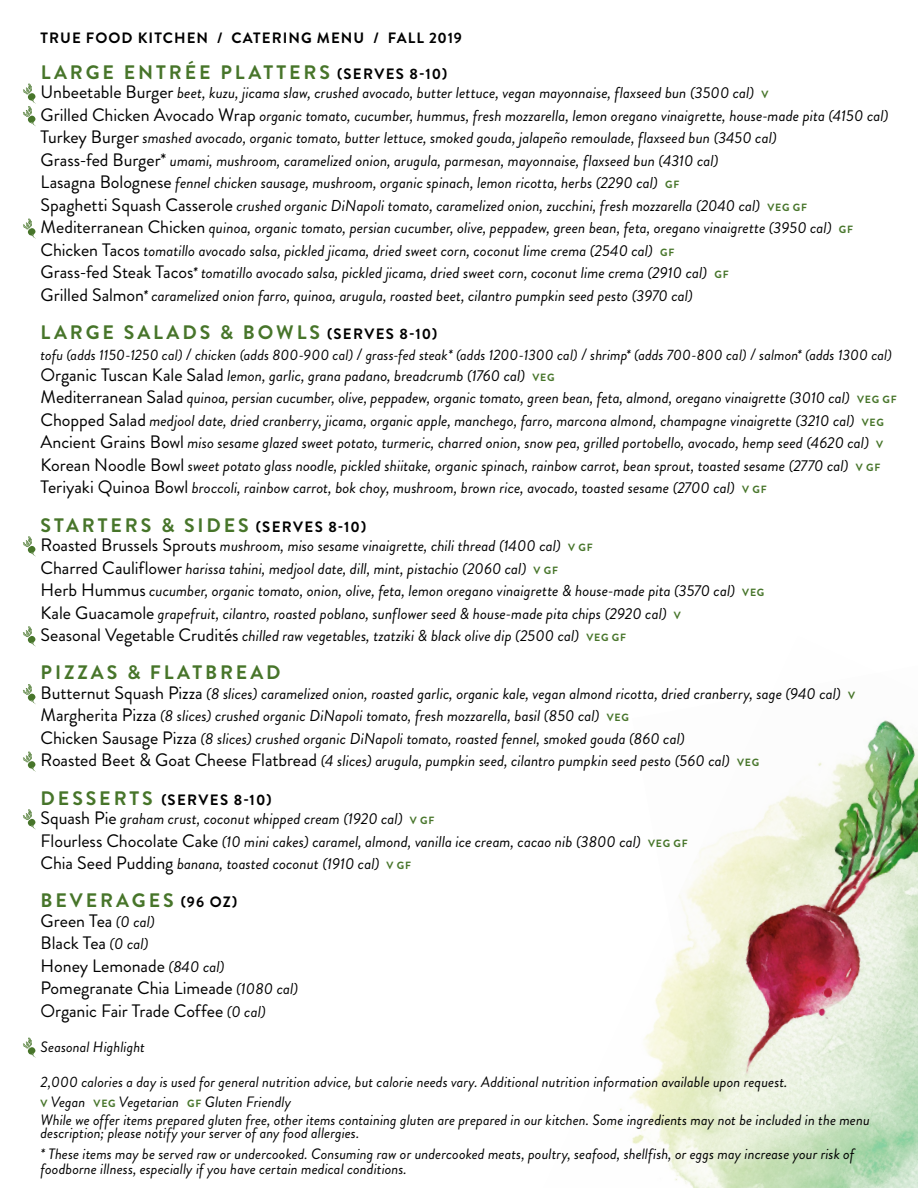
<style>
.page{position:relative;width:918px;height:1188px;background:#fff}
.page>*{position:absolute;margin:0;border:0;box-sizing:border-box;transform-origin:0 0}
.t1{font:700 19.5px "Brandon Grotesque";letter-spacing:.15em;color:#47752a}
.t2{font:18px/22.5px "Brandon Grotesque";letter-spacing:-.005em;color:#000}
.t3{font:italic 15.75px/22.5px "Brandon Grotesque";color:#000}
.t4{font:italic 15px/19.5px "Brandon Grotesque";letter-spacing:.005em;color:#000}
.t5{font:700 15px "Brandon Grotesque";letter-spacing:.07em;color:#000}
.t6{font:700 15px "Brandon Grotesque";letter-spacing:.09em;color:#000}
.s1{font-size:15px;color:#000}
.s2{font-style:normal;font-size:18px}
.s3{font-weight:700;font-style:normal;font-size:10.5px;color:#47752a}
.s4{font-size:16.5px}
.s5{font-size:19.5px;color:#47752a}
.s6{font-style:italic;font-size:15.75px}
</style>
<div class="page">
<img style="left:613px;top:1096px;width:305px;height:92px">
<img style="left:632px;top:720px;width:286px;height:378px">
<svg style="left:23px;top:83px;width:13px;height:44px"></svg>
<svg style="left:23px;top:218px;width:13px;height:21px"></svg>
<svg style="left:23px;top:536px;width:13px;height:21px"></svg>
<svg style="left:23px;top:626px;width:13px;height:21px"></svg>
<svg style="left:23px;top:684px;width:13px;height:21px"></svg>
<svg style="left:23px;top:751px;width:13px;height:21px"></svg>
<svg style="left:23px;top:809px;width:13px;height:21px"></svg>
<svg style="left:23px;top:1038px;width:13px;height:20px"></svg>
<p class="t5" style="left:41px;top:28px;width:423px">TRUE FOOD KITCHEN / CATERING MENU / FALL 2019</p>
<p class="t1" style="left:41px;top:58px;width:408px">LARGE ENTRÉE PLATTERS <span class="s1">(SERVES 8-10)</span></p>
<p class="t3" style="left:41px;top:82px;width:850px"><span class="s2">Unbeetable Burger</span> beet, kuzu, jicama slaw, crushed avocado, butter lettuce, vegan mayonnaise, flaxseed bun (3500 cal) <span class="s3">V<br></span><span class="s2">Grilled Chicken Avocado Wrap</span> organic tomato, cucumber, hummus, fresh mozzarella, lemon oregano vinaigrette, house-made pita (4150 cal)<br><span class="s2">Turkey Burger</span> smashed avocado, organic tomato, butter lettuce, smoked gouda, jalapeño remoulade, flaxseed bun (3450 cal)<br><span class="s2">Grass-fed Burger*</span> umami, mushroom, caramelized onion, arugula, parmesan, mayonnaise, flaxseed bun (4310 cal)<br><span class="s2">Lasagna Bolognese</span> fennel chicken sausage, mushroom, organic spinach, lemon ricotta, herbs (2290 cal) <span class="s3">GF<br></span><span class="s2">Spaghetti Squash Casserole</span> crushed organic DiNapoli tomato, caramelized onion, zucchini, fresh mozzarella (2040 cal) <span class="s3">VEG GF </span><span class="s2">Mediterranean Chicken</span> quinoa, organic tomato, persian cucumber, olive, peppadew, green bean, feta, oregano vinaigrette (3950 cal) <span class="s3">GF </span><span class="s2">Chicken Tacos</span> tomatillo avocado salsa, pickled jicama, dried sweet corn, coconut lime crema (2540 cal) <span class="s3">GF<br></span><span class="s2">Grass-fed Steak Tacos</span>* tomatillo avocado salsa, pickled jicama, dried sweet corn, coconut lime crema (2910 cal) <span class="s3">GF<br></span><span class="s2">Grilled Salmon</span>* caramelized onion farro, quinoa, arugula, roasted beet, cilantro pumpkin seed pesto (3970 cal)</p>
<p class="t1" style="left:41px;top:318px;width:398px">LARGE SALADS &amp; BOWLS <span class="s1">(SERVES 8-10)</span></p>
<p class="t4" style="left:40px;top:345px;width:853px">tofu (adds 1150-1250 cal) <span class="s4">/</span> chicken (adds 800-900 cal) <span class="s4">/</span> grass-fed steak* (adds 1200-1300 cal) <span class="s4">/</span> shrimp* (adds 700-800 cal) <span class="s4">/</span> salmon* (adds 1300 cal)</p>
<p class="t3" style="left:40px;top:364px;width:858px"><span class="s2">Organic Tuscan Kale Salad</span> lemon, garlic, grana padano, breadcrumb (1760 cal) <span class="s3">VEG<br></span><span class="s2">Mediterranean Salad</span> quinoa, persian cucumber, olive, peppadew, organic tomato, green bean, feta, almond, oregano vinaigrette (3010 cal) <span class="s3">VEG GF </span><span class="s2">Chopped Salad</span> medjool date, dried cranberry, jicama, organic apple, manchego, farro, marcona almond, champagne vinaigrette (3210 cal) <span class="s3">VEG </span><span class="s2">Ancient Grains Bowl</span> miso sesame glazed sweet potato, turmeric, charred onion, snow pea, grilled portobello, avocado, hemp seed (4620 cal) <span class="s3">V </span><span class="s2">Korean Noodle Bowl</span> sweet potato glass noodle, pickled shiitake, organic spinach, rainbow carrot, bean sprout, toasted sesame (2770 cal) <span class="s3">V GF </span><span class="s2">Teriyaki Quinoa Bowl</span> broccoli, rainbow carrot, bok choy, mushroom, brown rice, avocado, toasted sesame (2700 cal) <span class="s3">V GF</span></p>
<p class="t1" style="left:41px;top:511px;width:327px">STARTERS &amp; SIDES <span class="s1">(SERVES 8-10)</span></p>
<p class="t3" style="left:40px;top:535px;width:725px"><span class="s2">Roasted Brussels Sprouts</span> mushroom, miso sesame vinaigrette, chili thread (1400 cal) <span class="s3">V GF<br></span><span class="s2">Charred Cauliflower</span> harissa tahini, medjool date, dill, mint, pistachio (2060 cal) <span class="s3">V GF<br></span><span class="s2">Herb Hummus</span> cucumber, organic tomato, onion, olive, feta, lemon oregano vinaigrette &amp; house-made pita (3570 cal) <span class="s3">VEG </span><span class="s2">Kale Guacamole</span> grapefruit, cilantro, roasted poblano, sunflower seed &amp; house-made pita chips (2920 cal) <span class="s3">V<br></span><span class="s2">Seasonal Vegetable Crudités</span> chilled raw vegetables, tzatziki &amp; black olive dip (2500 cal) <span class="s3">VEG GF</span></p>
<p class="t1" style="left:41px;top:659px;width:241px">PIZZAS &amp; FLATBREAD</p>
<p class="t3" style="left:40px;top:682px;width:816px"><span class="s2">Butternut Squash Pizza</span> (8 slices) caramelized onion, roasted garlic, organic kale, vegan almond ricotta, dried cranberry, sage (940 cal) <span class="s3">V </span><span class="s2">Margherita Pizza</span> (8 slices) crushed organic DiNapoli tomato, fresh mozzarella, basil (850 cal) <span class="s3">VEG<br></span><span class="s2">Chicken Sausage Pizza</span> (8 slices) crushed organic DiNapoli tomato, roasted fennel, smoked gouda (860 cal)<br><span class="s2">Roasted Beet &amp; Goat Cheese Flatbread</span> (4 slices) arugula, pumpkin seed, cilantro pumpkin seed pesto (560 cal) <span class="s3">VEG</span></p>
<p class="t6" style="left:41px;top:789px;width:232px"><span class="s5">DESSERTS</span> (SERVES 8-10)</p>
<p class="t3" style="left:40px;top:808px;width:649px"><span class="s2">Squash Pie</span> graham crust, coconut whipped cream (1920 cal) <span class="s3">V GF<br></span><span class="s2">Flourless Chocolate Cake</span> (10 mini cakes) caramel, almond, vanilla ice cream, cacao nib (3800 cal) <span class="s3">VEG GF<br></span><span class="s2">Chia Seed Pudding</span> banana, toasted coconut (1910 cal) <span class="s3">V GF</span></p>
<p class="t1" style="left:41px;top:887px;width:198px">BEVERAGES <span class="s1">(96 OZ)</span></p>
<p class="t2" style="left:40px;top:910px;width:259px">Green Tea <span class="s6">(0 cal)<br></span>Black Tea <span class="s6">(0 cal)<br></span>Honey Lemonade <span class="s6">(840 cal)<br></span>Pomegranate Chia Limeade <span class="s6">(1080 cal)<br></span>Organic Fair Trade Coffee <span class="s6">(0 cal)</span></p>
<p class="t4" style="left:40px;top:1038px;width:106px">Seasonal Highlight</p>
<p class="t4" style="left:40px;top:1073px;width:749px">2,000 calories a day is used for general nutrition advice, but calorie needs vary. Additional nutrition information available upon request.<br><span class="s3">V</span> Vegan <span class="s3">VEG</span> Vegetarian <span class="s3">GF</span> Gluten Friendly</p>
<p class="t4" style="left:41px;top:1113px;width:831px;line-height:13.5px">While we offer items prepared gluten free, other items containing gluten are prepared in our kitchen. Some ingredients may not be included in the menu description; please notify your server of any food allergies.</p>
<p class="t4" style="left:41px;top:1147px;width:815px;line-height:15px">* These items may be served raw or undercooked. Consuming raw or undercooked meats, poultry, seafood, shellfish, or eggs may increase your risk of foodborne illness, especially if you have certain medical conditions.</p>
</div>
